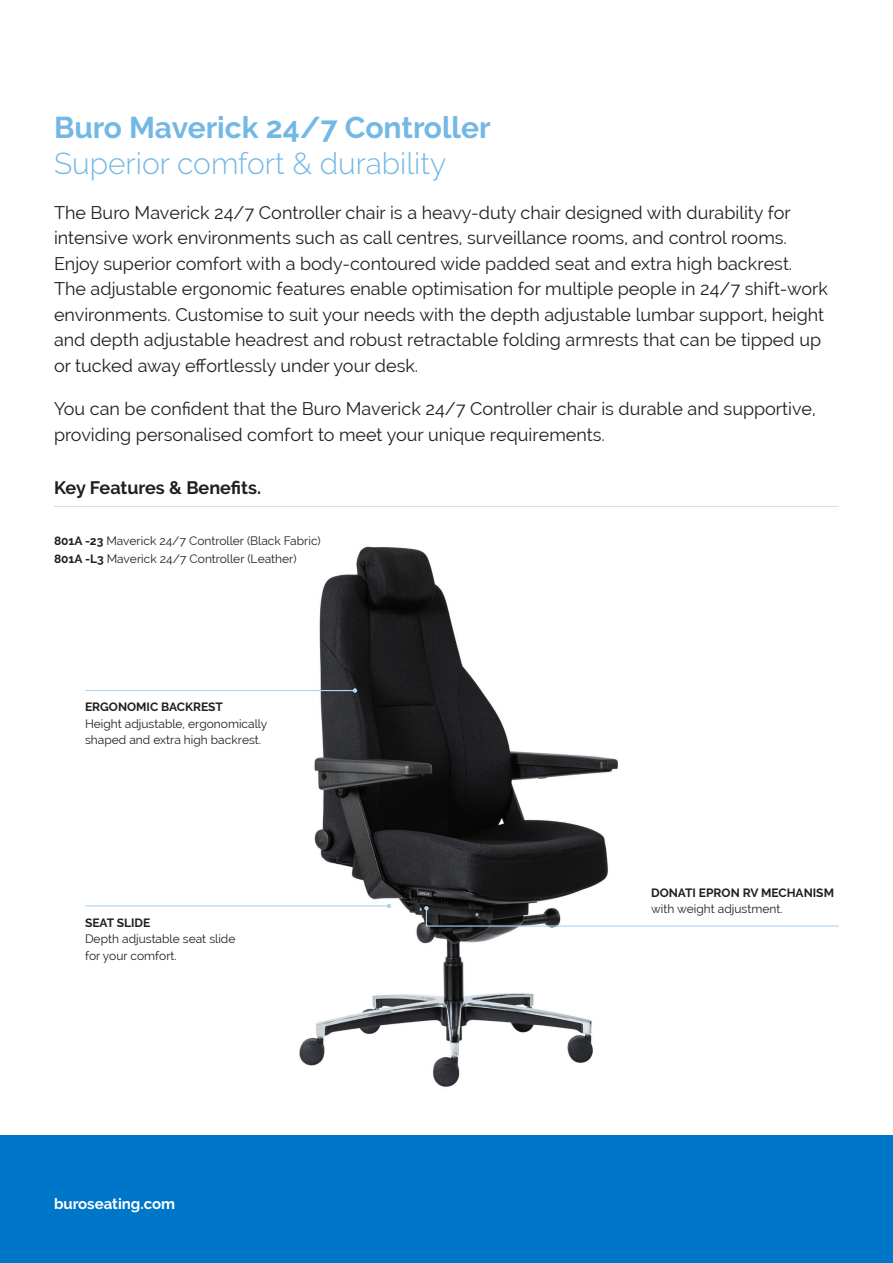
<style>
.page{position:relative;width:893px;height:1263px;background:#fff}
.page>*{position:absolute;margin:0;border:0;box-sizing:border-box;transform-origin:0 0}
.Chair_Description{font:700 30px "Raleway";color:#73b8e5}
.Chair_Description-2{font:300 30px "Raleway";color:#73b8e5}
.t1{font:18px/25.5px "Raleway";color:#231f20}
.t2{font:700 18px "Raleway";color:#231f20}
.t3{font:700 15px "Raleway";color:#fff}
.Chair_Features__Tags{font:12px/16.5px "Raleway";color:#231f20}
.Chair_Features__Tags-2{font:700 12px "Raleway";color:#231f20}
.s1{font-weight:700}
</style>
<div class="page">
<div style="left:0;top:1135px;width:893px;height:128px;background:#0076c8"></div>
<hr style="left:54px;top:506px;width:785px;height:1px;background:#cde2f5">
<img style="left:221px;top:546px;width:397px;height:541px">
<svg style="left:424px;top:906px;width:415px;height:21px"></svg>
<hr style="left:85px;top:690px;width:270px;height:1px;background:#b1d4ef">
<svg style="left:353px;top:688px;width:4px;height:5px"></svg>
<hr style="left:85px;top:905px;width:304px;height:1px;background:#b1d4ef">
<svg style="left:387px;top:904px;width:4px;height:4px"></svg>
<p class="Chair_Description" style="left:54px;top:111px;width:438px">Buro Maverick 24/7 Controller</p>
<p class="Chair_Description-2" style="left:54px;top:146px;width:394px">Superior comfort &amp; durability</p>
<p class="t1" style="left:54px;top:200px;width:775px">The Buro Maverick 24/7 Controller chair is a heavy-duty chair designed with durability for intensive work environments such as call centres, surveillance rooms, and control rooms.<br>Enjoy superior comfort with a body-contoured wide padded seat and extra high backrest.<br>The adjustable ergonomic features enable optimisation for multiple people in 24/7 shift-work environments. Customise to suit your needs with the depth adjustable lumbar support, height and depth adjustable headrest and robust retractable folding armrests that can be tipped up or tucked away effortlessly under your desk.</p>
<p class="t1" style="left:54px;top:396px;width:763px">You can be confident that the Buro Maverick 24/7 Controller chair is durable and supportive, providing personalised comfort to meet your unique requirements.</p>
<p class="t2" style="left:54px;top:477px;width:209px">Key Features &amp; Benefits.</p>
<p class="Chair_Features__Tags" style="left:54px;top:532px;width:268px"><span class="s1">801A -23</span> Maverick 24/7 Controller (Black Fabric)</p>
<p class="Chair_Features__Tags" style="left:54px;top:550px;width:244px"><span class="s1">801A -L3</span> Maverick 24/7 Controller (Leather)</p>
<p class="Chair_Features__Tags-2" style="left:85px;top:700px;width:139px">ERGONOMIC BACKREST</p>
<p class="Chair_Features__Tags" style="left:85px;top:715px;width:184px">Height adjustable, ergonomically shaped and extra high backrest.</p>
<p class="Chair_Features__Tags-2" style="left:85px;top:915px;width:67px">SEAT SLIDE</p>
<p class="Chair_Features__Tags" style="left:85px;top:931px;width:152px">Depth adjustable seat slide for your comfort.</p>
<p class="t3" style="left:54px;top:1195px;width:123px">buroseating.com</p>
<p class="Chair_Features__Tags-2" style="left:651px;top:886px;width:184px">DONATI EPRON RV MECHANISM</p>
<p class="Chair_Features__Tags" style="left:651px;top:901px;width:133px">with weight adjustment.</p>
</div>
